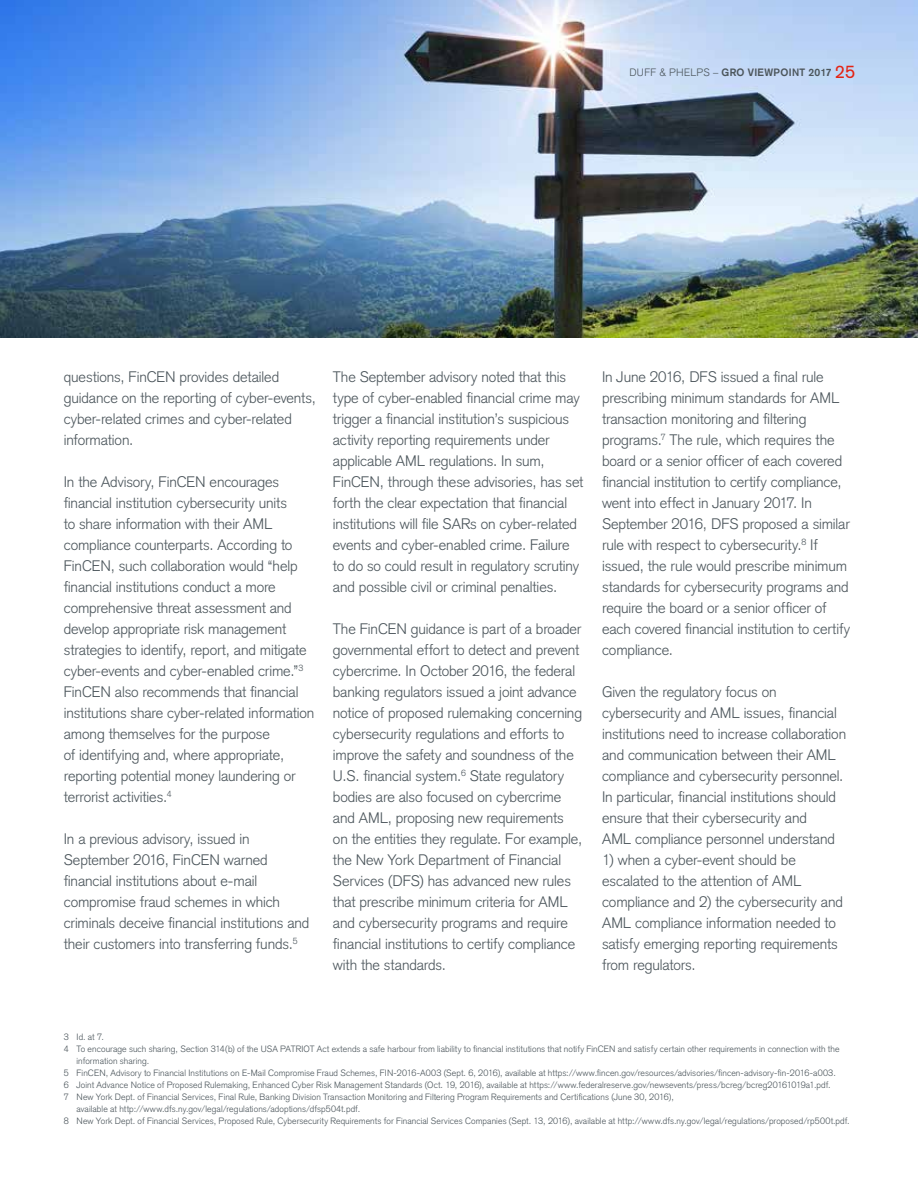
<style>
.page{position:relative;width:918px;height:1188px;background:#fff}
.page>*{position:absolute;margin:0;border:0;box-sizing:border-box;transform-origin:0 0}
.t1{font:300 15px/21px "Akzidenz Grotesk";letter-spacing:-.005em;color:#4c565c}
.t2{font:700 10.5px "Akzidenz Grotesk";letter-spacing:.035em;color:#4c565c}
.t3{font:300 9px "Akzidenz Grotesk";letter-spacing:.01em;color:#4c565c}
.s1{font-weight:300}
.s2{font-weight:400;font-size:18px;color:#e42313}
</style>
<div class="page">
<img style="left:0;top:0;width:918px;height:338px">
<p class="t2" style="left:629px;top:66px;width:227px"><span class="s1">DUFF &amp; PHELPS –</span> GRO VIEWPOINT 2017 <span class="s2">25</span></p>
<p class="t1" style="left:64px;top:366px;width:254px">questions, FinCEN provides detailed guidance on the reporting of cyber-events, cyber-related crimes and cyber-related information.</p>
<p class="t1" style="left:64px;top:471px;width:252px">In the Advisory, FinCEN encourages financial institution cybersecurity units<br>to share information with their AML compliance counterparts. According to FinCEN, such collaboration would “help financial institutions conduct a more comprehensive threat assessment and develop appropriate risk management strategies to identify, report, and mitigate cyber-events and cyber-enabled crime.”<sup>3<br></sup>FinCEN also recommends that financial institutions share cyber-related information among themselves for the purpose<br>of identifying and, where appropriate, reporting potential money laundering or terrorist activities.<sup>4</sup></p>
<p class="t1" style="left:64px;top:829px;width:247px">In a previous advisory, issued in September 2016, FinCEN warned financial institutions about e-mail compromise fraud schemes in which criminals deceive financial institutions and their customers into transferring funds.<sup>5</sup></p>
<p class="t1" style="left:333px;top:366px;width:252px">The September advisory noted that this type of cyber-enabled financial crime may trigger a financial institution’s suspicious activity reporting requirements under applicable AML regulations. In sum, FinCEN, through these advisories, has set forth the clear expectation that financial institutions will file SARs on cyber-related events and cyber-enabled crime. Failure to do so could result in regulatory scrutiny and possible civil or criminal penalties.</p>
<p class="t1" style="left:333px;top:618px;width:251px">The FinCEN guidance is part of a broader governmental effort to detect and prevent cybercrime. In October 2016, the federal banking regulators issued a joint advance notice of proposed rulemaking concerning cybersecurity regulations and efforts to improve the safety and soundness of the U.S. financial system.<sup>6</sup> State regulatory bodies are also focused on cybercrime and AML, proposing new requirements on the entities they regulate. For example, the New York Department of Financial Services (DFS) has advanced new rules that prescribe minimum criteria for AML and cybersecurity programs and require financial institutions to certify compliance with the standards.</p>
<p class="t1" style="left:602px;top:366px;width:250px">In June 2016, DFS issued a final rule prescribing minimum standards for AML transaction monitoring and filtering programs.<sup>7</sup> The rule, which requires the board or a senior officer of each covered financial institution to certify compliance, went into effect in January 2017. In September 2016, DFS proposed a similar rule with respect to cybersecurity.<sup>8</sup> If issued, the rule would prescribe minimum standards for cybersecurity programs and require the board or a senior officer of each covered financial institution to certify compliance.</p>
<p class="t1" style="left:602px;top:681px;width:246px">Given the regulatory focus on cybersecurity and AML issues, financial institutions need to increase collaboration and communication between their AML compliance and cybersecurity personnel.<br>In particular, financial institutions should ensure that their cybersecurity and<br>AML compliance personnel understand</p>
<p class="t1" style="left:602px;top:849px;width:242px">1) when a cyber-event should be escalated to the attention of AML compliance and 2) the cybersecurity and AML compliance information needed to satisfy emerging reporting requirements from regulators.</p>
<p class="t3" style="left:64px;top:1032px;width:42px">3 Id. at 7.</p>
<p class="t3" style="left:64px;top:1044px;width:777px">4 To encourage such sharing, Section 314(b) of the USA PATRIOT Act extends a safe harbour from liability to financial institutions that notify FinCEN and satisfy certain other requirements in connection with the</p>
<p class="t3" style="left:77px;top:1056px;width:74px">information sharing.</p>
<p class="t3" style="left:64px;top:1068px;width:774px">5 FinCEN, Advisory to Financial Institutions on E-Mail Compromise Fraud Schemes, FIN-2016-A003 (Sept. 6, 2016), available at https://www.fincen.gov/resources/advisories/fincen-advisory-fin-2016-a003.</p>
<p class="t3" style="left:64px;top:1080px;width:768px">6 Joint Advance Notice of Proposed Rulemaking, Enhanced Cyber Risk Management Standards (Oct. 19, 2016), available at https://www.federalreserve.gov/newsevents/press/bcreg/bcreg20161019a1.pdf.</p>
<p class="t3" style="left:64px;top:1092px;width:612px">7 New York Dept. of Financial Services, Final Rule, Banking Division Transaction Monitoring and Filtering Program Requirements and Certifications (June 30, 2016),</p>
<p class="t3" style="left:77px;top:1104px;width:285px">available at http://www.dfs.ny.gov/legal/regulations/adoptions/dfsp504t.pdf.</p>
<p class="t3" style="left:64px;top:1116px;width:787px">8 New York Dept. of Financial Services, Proposed Rule, Cybersecurity Requirements for Financial Services Companies (Sept. 13, 2016), available at http://www.dfs.ny.gov/legal/regulations/proposed/rp500t.pdf.</p>
</div>
